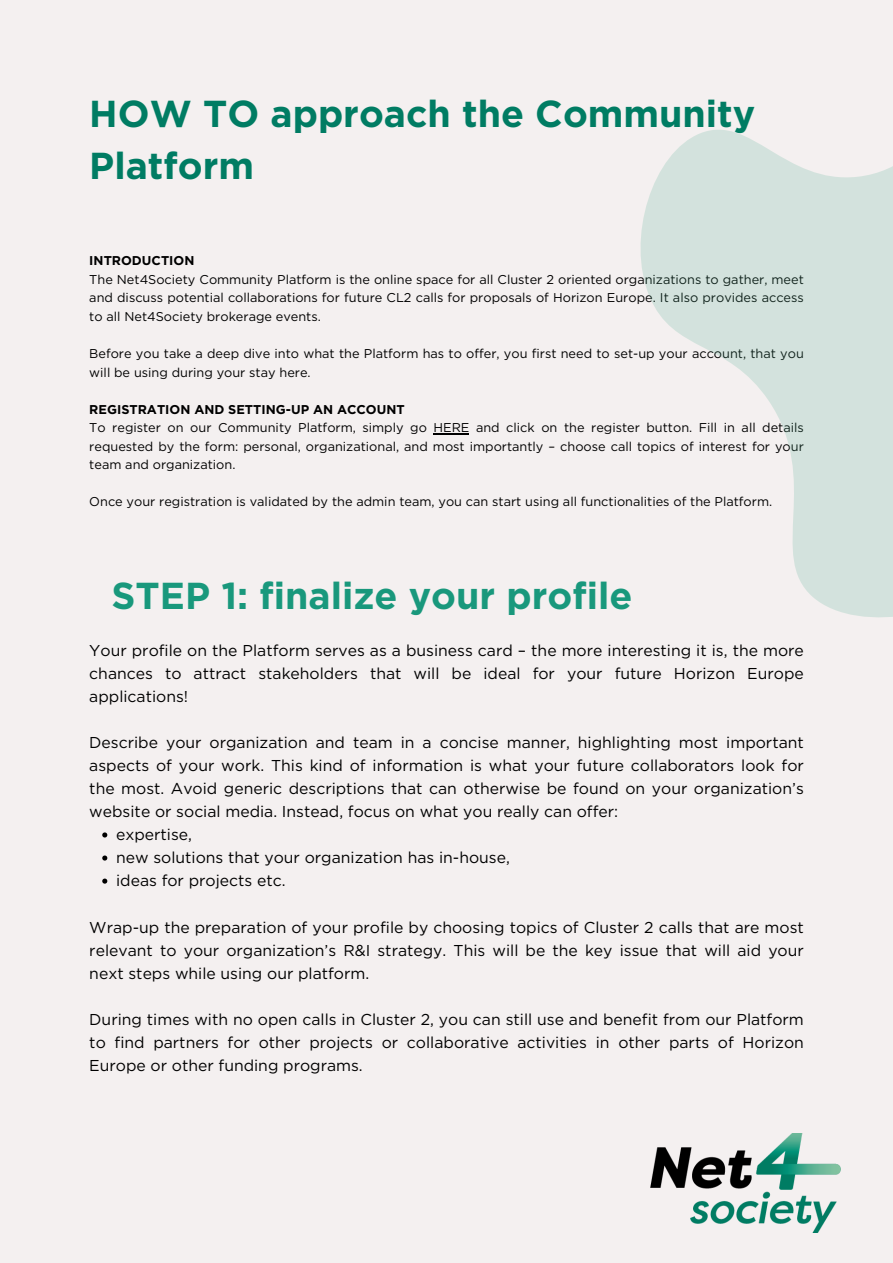
<style>
.page{position:relative;width:893px;height:1263px;background:#f4f0f0}
.page>*{position:absolute;margin:0;border:0;box-sizing:border-box;transform-origin:0 0}
.t1{font:700 37.5px/52.3px "Gotham";color:#007c63}
.t2{font:700 37.5px "Gotham";color:#19987c}
.t3{font:15.75px/23.1px "Gotham";color:#000;text-align:justify}
.t4{font:12.75px/18.6px "Gotham";color:#000;text-align:justify}
.t5{font:700 12.75px "Gotham";color:#000}
</style>
<div class="page">
<img style="left:650px;top:1133px;width:191px;height:99px">
<svg style="left:102px;top:832px;width:5px;height:5px"></svg>
<svg style="left:102px;top:855px;width:5px;height:5px"></svg>
<svg style="left:102px;top:878px;width:5px;height:6px"></svg>
<hr style="left:433px;top:433px;width:36px;height:1px;background:#000">
<svg style="left:640px;top:130px;width:253px;height:488px;fill:#d3e2dd"></svg>
<h2 class="t1" style="left:89px;top:87px;width:667px">HOW TO approach the Community<br>Platform</h2>
<h1 class="t5" style="left:89px;top:253px;width:107px">INTRODUCTION</h1>
<h2 class="t4" style="left:89px;top:270px;width:716px">The Net4Society Community Platform is the online space for all Cluster 2 oriented organizations to gather, meet and discuss potential collaborations for future CL2 calls for proposals of Horizon Europe. It also provides access to all Net4Society brokerage events.</h2>
<h2 class="t4" style="left:89px;top:344px;width:716px">Before you take a deep dive into what the Platform has to offer, you first need to set-up your account, that you will be using during your stay here.</h2>
<p class="t5" style="left:89px;top:401px;width:317px">REGISTRATION AND SETTING-UP AN ACCOUNT</p>
<p class="t4" style="left:89px;top:418px;width:716px">To register on our Community Platform, simply go HERE and click on the register button. Fill in all details requested by the form: personal, organizational, and most importantly – choose call topics of interest for your team and organization.</p>
<p class="t4" style="left:89px;top:493px;width:684px">Once your registration is validated by the admin team, you can start using all functionalities of the Platform.</p>
<h2 class="t2" style="left:112px;top:573px;width:522px">STEP 1: finalize your profile</h2>
<h1 class="t3" style="left:89px;top:638px;width:716px">Your profile on the Platform serves as a business card – the more interesting it is, the more chances to attract stakeholders that will be ideal for your future Horizon Europe applications!</h1>
<p class="t3" style="left:89px;top:731px;width:716px">Describe your organization and team in a concise manner, highlighting most important aspects of your work. This kind of information is what your future collaborators look for the most. Avoid generic descriptions that can otherwise be found on your organization’s website or social media. Instead, focus on what you really can offer:</p>
<p class="t3" style="left:116px;top:823px;width:78px">expertise,</p>
<p class="t3" style="left:116px;top:846px;width:395px">new solutions that your organization has in-house,</p>
<p class="t3" style="left:116px;top:869px;width:171px">ideas for projects etc.</p>
<p class="t3" style="left:89px;top:915px;width:716px">Wrap-up the preparation of your profile by choosing topics of Cluster 2 calls that are most relevant to your organization’s R&amp;I strategy. This will be the key issue that will aid your next steps while using our platform.</p>
<p class="t3" style="left:89px;top:1007px;width:716px">During times with no open calls in Cluster 2, you can still use and benefit from our Platform to find partners for other projects or collaborative activities in other parts of Horizon Europe or other funding programs.</p>
</div>
